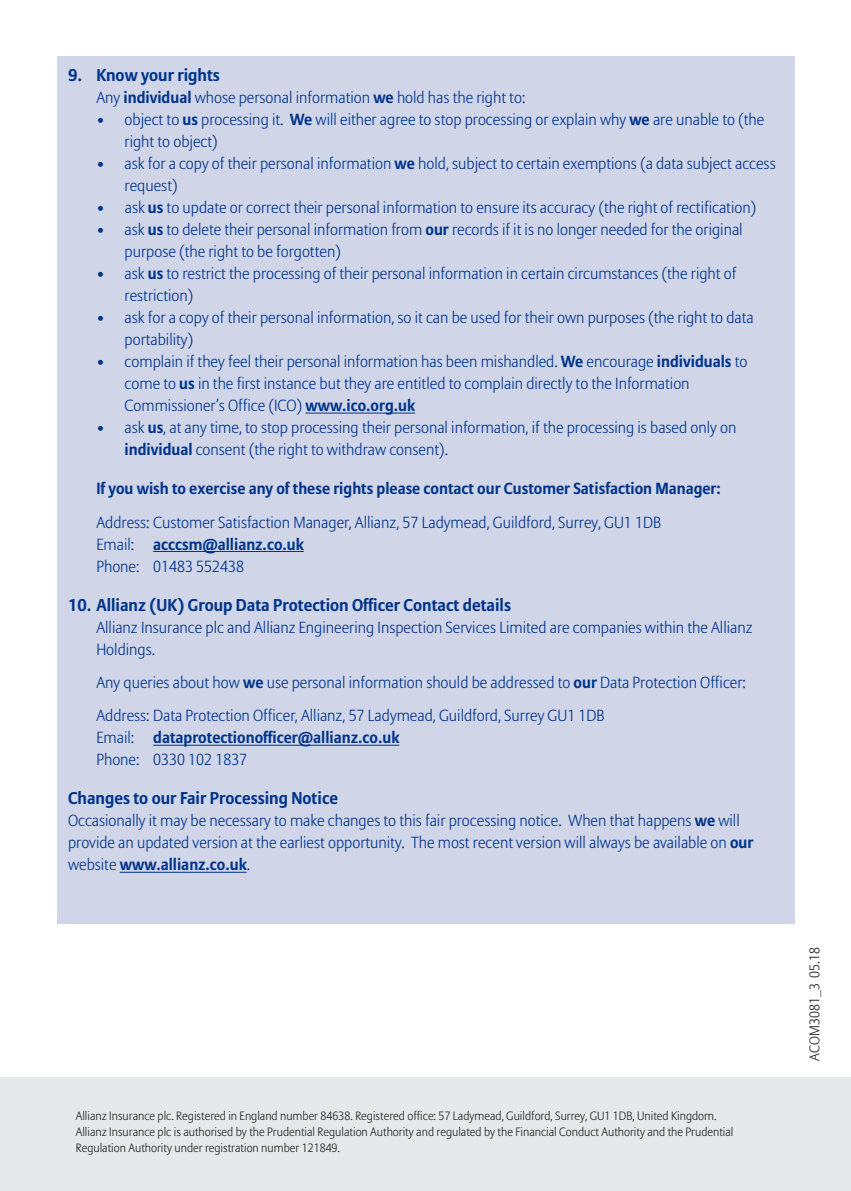
<style>
.page{position:relative;width:851px;height:1191px;background:#fff}
.page>*{position:absolute;margin:0;border:0;box-sizing:border-box;transform-origin:0 0}
.t1{font:700 17px "Allianz Sans";color:#00348a}
.t2{font:300 16px/22px "Allianz Sans";color:#00348a}
.t3{font:700 16px/22px "Allianz Sans";color:#00348a}
.t4{font:300 14px "Allianz Sans";color:#231f20}
.t5{font:300 12px/16px "Allianz Sans";color:#231f20}
.s1{font-weight:700}
.s2{font-weight:300}
</style>
<div class="page">
<div style="left:57px;top:57px;width:737px;height:867px;background:#d0d5e8"></div>
<hr style="left:305px;top:413px;width:110px;height:1px;background:#00348a">
<hr style="left:153px;top:551px;width:151px;height:1px;background:#00348a">
<hr style="left:153px;top:745px;width:246px;height:1px;background:#00348a">
<hr style="left:120px;top:872px;width:127px;height:1px;background:#00348a">
<div style="left:0;top:1077px;width:850px;height:114px;background:#e7e8e9"></div>
<p class="t1" style="left:68px;top:68px;width:153px">9. Know your rights</p>
<p class="t2" style="left:96px;top:88px;width:430px">Any <span class="s1">individual</span> whose personal information <span class="s1">we</span> hold has the right to:</p>
<p class="t2" style="left:125px;top:110px;width:641px;text-indent:-28px">• object to <span class="s1">us</span> processing it. <span class="s1">We</span> will either agree to stop processing or explain why <span class="s1">we</span> are unable to (the right to object)</p>
<p class="t2" style="left:125px;top:154px;width:652px;text-indent:-28px">• ask for a copy of their personal information <span class="s1">we</span> hold, subject to certain exemptions (a data subject access request)</p>
<p class="t2" style="left:96px;top:198px;width:661px">• ask <span class="s1">us</span> to update or correct their personal information to ensure its accuracy (the right of rectification)</p>
<p class="t2" style="left:125px;top:220px;width:619px;text-indent:-28px">• ask <span class="s1">us</span> to delete their personal information from <span class="s1">our</span> records if it is no longer needed for the original purpose (the right to be forgotten)</p>
<p class="t2" style="left:125px;top:264px;width:613px;text-indent:-28px">• ask <span class="s1">us</span> to restrict the processing of their personal information in certain circumstances (the right of restriction)</p>
<p class="t2" style="left:125px;top:308px;width:630px;text-indent:-28px">• ask for a copy of their personal information, so it can be used for their own purposes (the right to data portability)</p>
<p class="t2" style="left:125px;top:352px;width:624px;text-indent:-28px">• complain if they feel their personal information has been mishandled. <span class="s1">We</span> encourage <span class="s1">individuals</span> to come to <span class="s1">us</span> in the first instance but they are entitled to complain directly to the Information<br>Commissioner’s Office (ICO) <span class="s1">www.ico.org.uk</span></p>
<p class="t2" style="left:125px;top:418px;width:613px;text-indent:-28px">• ask <span class="s1">us</span>, at any time, to stop processing their personal information, if the processing is based only on <span class="s1">individual</span> consent (the right to withdraw consent).</p>
<p class="t3" style="left:96px;top:479px;width:626px">If you wish to exercise any of these rights please contact our Customer Satisfaction Manager:</p>
<p class="t2" style="left:96px;top:512px;width:566px">Address: Customer Satisfaction Manager, Allianz, 57 Ladymead, Guildford, Surrey, GU1 1DB<br>Email: <span class="s1">acccsm@allianz.co.uk<br></span>Phone: 01483 552438</p>
<p class="t1" style="left:68px;top:598px;width:444px">10. Allianz (UK) Group Data Protection Officer Contact details</p>
<p class="t2" style="left:96px;top:617px;width:657px">Allianz Insurance plc and Allianz Engineering Inspection Services Limited are companies within the Allianz<br>Holdings.</p>
<p class="t2" style="left:96px;top:667px;width:650px;line-height:33.4px">Any queries about how <span class="s1">we</span> use personal information should be addressed to <span class="s1">our</span> Data Protection Officer:<br>Address: Data Protection Officer, Allianz, 57 Ladymead, Guildford, Surrey GU1 1DB</p>
<p class="t3" style="left:96px;top:728px;width:304px"><span class="s2">Email:</span> dataprotectionofficer@allianz.co.uk<br><span class="s2">Phone: 0330 102 1837</span></p>
<p class="t1" style="left:68px;top:791px;width:271px">Changes to our Fair Processing Notice</p>
<p class="t2" style="left:68px;top:811px;width:686px">Occasionally it may be necessary to make changes to this fair processing notice. When that happens <span class="s1">we</span> will provide an updated version at the earliest opportunity. The most recent version will always be available on <span class="s1">our </span>website <span class="s1">www.allianz.co.uk</span>.</p>
<p class="t5" style="left:76px;top:1108px;width:659px">Allianz Insurance plc. Registered in England number 84638. Registered office: 57 Ladymead, Guildford, Surrey, GU1 1DB, United Kingdom.<br>Allianz Insurance plc is authorised by the Prudential Regulation Authority and regulated by the Financial Conduct Authority and the Prudential<br>Regulation Authority under registration number 121849.</p>
<p class="t4" style="left:808px;top:1060px;width:115px;rotate:-90deg">ACOM3081_3 05.18</p>
</div>
